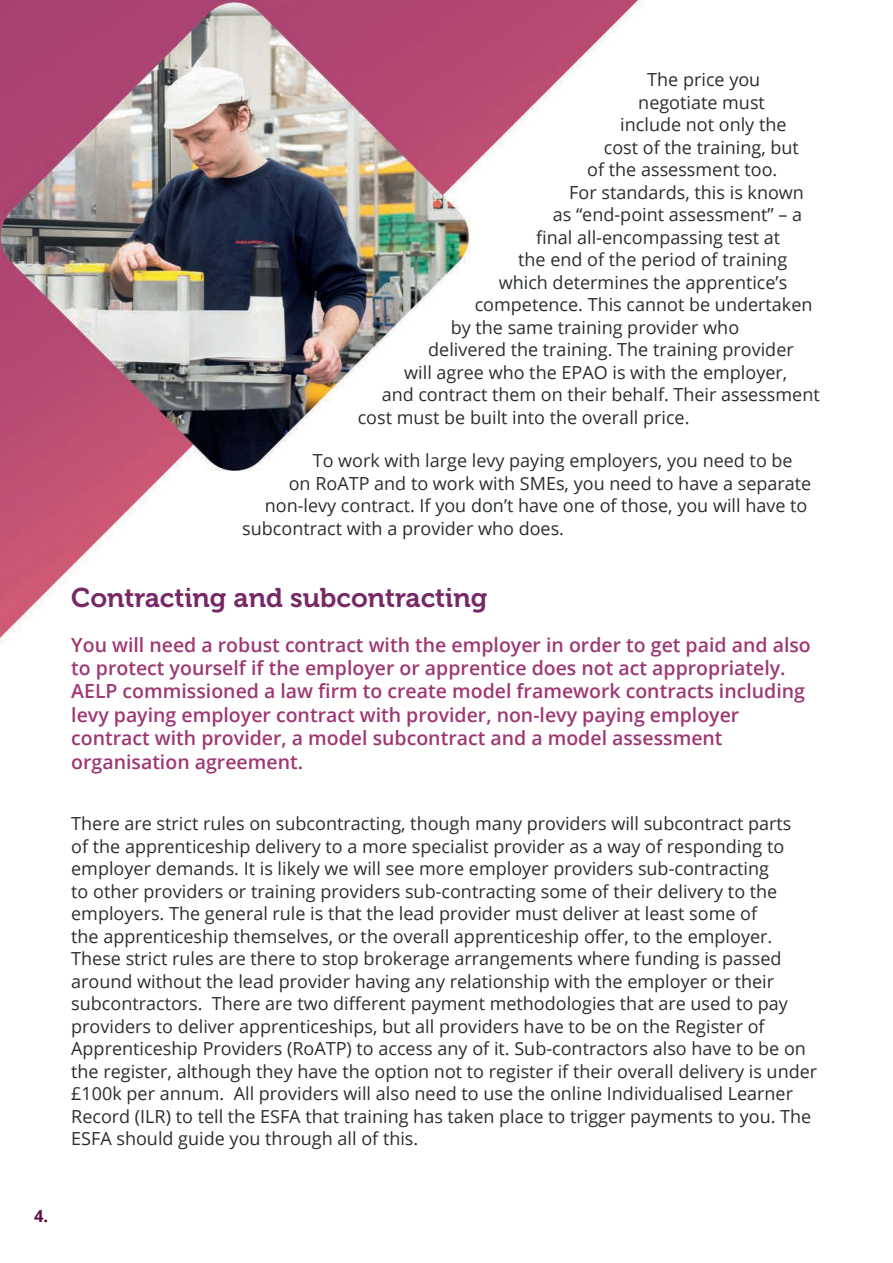
<style>
.page{position:relative;width:893px;height:1263px;background:#fff}
.page>*{position:absolute;margin:0;border:0;box-sizing:border-box;transform-origin:0 0}
.t1{font:27px "Museo 700";color:#762867}
.t2{font:600 19.5px/23.4px "Open Sans";color:#9d3874}
.t3{font:18px/22.5px "Open Sans";color:#2a2e30}
.t4{font:700 16.5px "Open Sans";color:#600d41}
</style>
<div class="page">
<img style="left:0;top:0;width:644px;height:643px">
<p class="t3" style="left:647px;top:68px;width:115px">The price you</p>
<p class="t3" style="left:638px;top:90px;width:128px">negotiate must</p>
<p class="t3" style="left:620px;top:113px;width:168px">include not only the</p>
<p class="t3" style="left:604px;top:135px;width:197px">cost of the training, but</p>
<p class="t3" style="left:587px;top:158px;width:192px">of the assessment too.</p>
<p class="t3" style="left:569px;top:180px;width:236px">For standards, this is known</p>
<p class="t3" style="left:553px;top:203px;width:251px">as “end-point assessment” – a</p>
<p class="t3" style="left:536px;top:225px;width:245px">final all-encompassing test at</p>
<p class="t3" style="left:518px;top:248px;width:270px">the end of the period of training</p>
<p class="t3" style="left:499px;top:270px;width:290px">which determines the apprentice’s</p>
<p class="t3" style="left:475px;top:293px;width:339px">competence. This cannot be undertaken</p>
<p class="t3" style="left:451px;top:315px;width:290px">by the same training provider who</p>
<p class="t3" style="left:428px;top:338px;width:367px">delivered the training. The training provider</p>
<p class="t3" style="left:404px;top:360px;width:385px">will agree who the EPAO is with the employer,</p>
<p class="t3" style="left:382px;top:383px;width:439px">and contract them on their behalf. Their assessment</p>
<p class="t3" style="left:358px;top:405px;width:333px">cost must be built into the overall price.</p>
<p class="t3" style="left:313px;top:449px;width:481px">To work with large levy paying employers, you need to be</p>
<p class="t3" style="left:289px;top:472px;width:524px">on RoATP and to work with SMEs, you need to have a separate</p>
<p class="t3" style="left:265px;top:494px;width:544px">non-levy contract. If you don’t have one of those, you will have to</p>
<p class="t3" style="left:242px;top:517px;width:323px">subcontract with a provider who does.</p>
<h1 class="t1" style="left:71px;top:582px;width:417px">Contracting and subcontracting</h1>
<p class="t2" style="left:71px;top:632px;width:741px">You will need a robust contract with the employer in order to get paid and also to protect yourself if the employer or apprentice does not act appropriately.<br>AELP commissioned a law firm to create model framework contracts including levy paying employer contract with provider, non-levy paying employer contract with provider, a model subcontract and a model assessment organisation agreement.</p>
<p class="t3" style="left:71px;top:812px;width:747px">There are strict rules on subcontracting, though many providers will subcontract parts<br>of the apprenticeship delivery to a more specialist provider as a way of responding to employer demands. It is likely we will see more employer providers sub-contracting<br>to other providers or training providers sub-contracting some of their delivery to the employers. The general rule is that the lead provider must deliver at least some of<br>the apprenticeship themselves, or the overall apprenticeship offer, to the employer.<br>These strict rules are there to stop brokerage arrangements where funding is passed around without the lead provider having any relationship with the employer or their subcontractors. There are two different payment methodologies that are used to pay providers to deliver apprenticeships, but all providers have to be on the Register of Apprenticeship Providers (RoATP) to access any of it. Sub-contractors also have to be on the register, although they have the option not to register if their overall delivery is under £100k per annum. All providers will also need to use the online Individualised Learner Record (ILR) to tell the ESFA that training has taken place to trigger payments to you. The ESFA should guide you through all of this.</p>
<p class="t4" style="left:34px;top:1204px;width:16px">4.</p>
</div>
